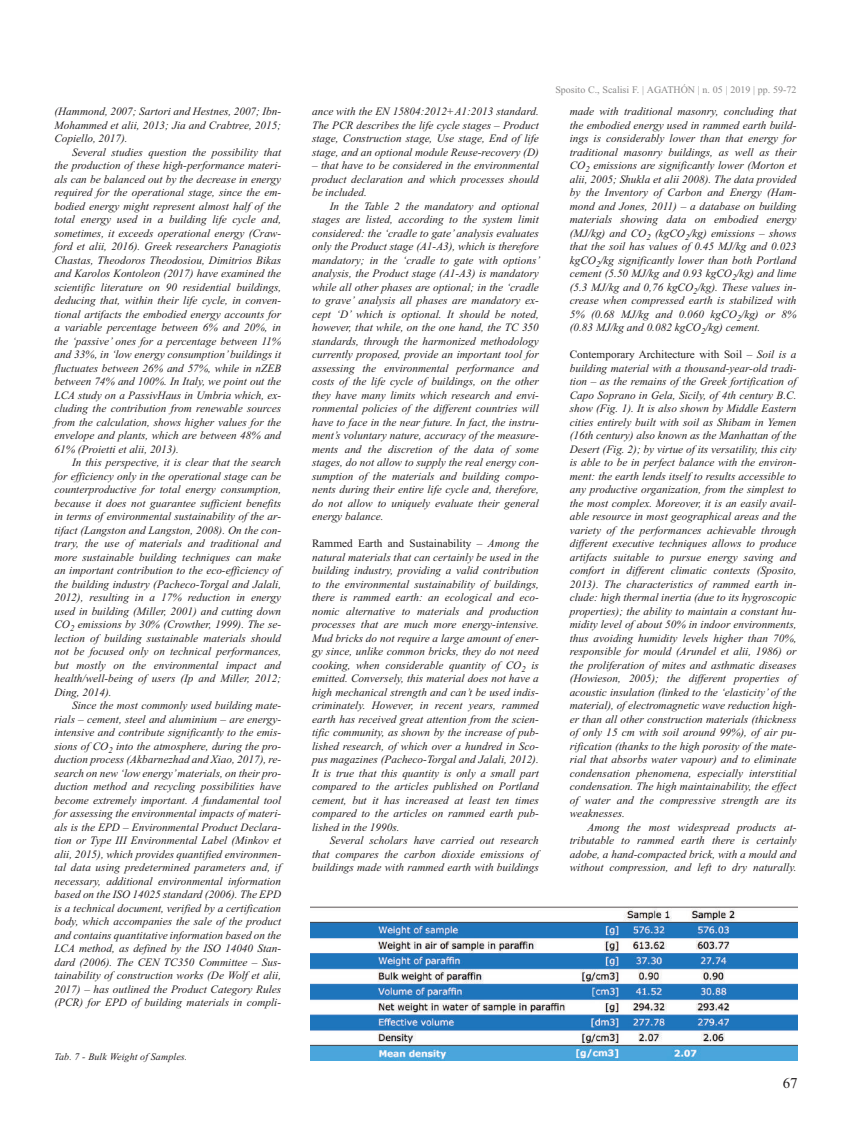
<style>
.page{position:relative;width:851px;height:1134px;background:#fff}
.page>*{position:absolute;margin:0;border:0;box-sizing:border-box;transform-origin:0 0}
.t1{font:15px "Times New Roman";color:#231f20}
.t2{font:italic 11.25px/13.5px "Times New Roman";color:#231f20;text-align:justify}
.t3{font:10px "Times New Roman";color:#8a8989}
.t4{font:italic 10px "Times New Roman";letter-spacing:.01em;color:#231f20}
.s1{font-style:normal}
</style>
<div class="page">
<img style="left:311px;top:907px;width:486px;height:153px">
<p class="t2" style="left:54px;top:105px;width:228px">(Hammond, 2007; Sartori and Hestnes, 2007; Ibn-Mohammed et alii, 2013; Jia and Crabtree, 2015; Copiello, 2017).</p>
<p class="t2" style="left:54px;top:145px;width:228px;text-indent:18px">Several studies question the possibility that the production of these high-performance materi&shy;als can be balanced out by the decrease in energy required for the operational stage, since the em&shy;bodied energy might represent almost half of the total energy used in a building life cycle and, sometimes, it exceeds operational energy (Craw&shy;ford et alii, 2016). Greek researchers Panagiotis Chastas, Theodoros Theodosiou, Dimitrios Bikas and Karolos Kontoleon (2017) have examined the scientific literature on 90 residential buildings, deducing that, within their life cycle, in conven&shy;tional artifacts the embodied energy accounts for a variable percentage between 6% and 20%, in the ‘passive’ ones for a percentage between 11% and 33%, in ‘low energy consumption’ buildings it fluctuates between 26% and 57%, while in nZEB between 74% and 100%. In Italy, we point out the LCA study on a PassivHaus in Umbria which, ex&shy;cluding the contribution from renewable sources from the calculation, shows higher values for the envelope and plants, which are between 48% and 61% (Proietti et alii, 2013).</p>
<p class="t2" style="left:54px;top:456px;width:228px;text-indent:18px">In this perspective, it is clear that the search for efficiency only in the operational stage can be counterproductive for total energy consumption, because it does not guarantee sufficient benefits in terms of environmental sustainability of the ar&shy;tifact (Langston and Langston, 2008). On the con&shy;trary, the use of materials and traditional and more sustainable building techniques can make an important contribution to the eco-efficiency of the building industry (Pacheco-Torgal and Jalali, 2012), resulting in a 17% reduction in energy used in building (Miller, 2001) and cutting down CO<sub>2</sub> emissions by 30% (Crowther, 1999). The se&shy;lection of building sustainable materials should not be focused only on technical performances, but mostly on the environmental impact and health/well-being of users (Ip and Miller, 2012; Ding, 2014).</p>
<p class="t2" style="left:54px;top:699px;width:228px;text-indent:18px">Since the most commonly used building mate&shy;rials – cement, steel and aluminium – are energy&shy;intensive and contribute significantly to the emis&shy;sions of CO<sub>2</sub> into the atmosphere, during the pro&shy;duction process (Akbarnezhad and Xiao, 2017), re&shy;search on new ‘low energy’materials, on their pro&shy;duction method and recycling possibilities have become extremely important. A fundamental tool for assessing the environmental impacts of materi&shy;als is the EPD – Environmental Product Declara&shy;tion or Type III Environmental Label (Minkov et alii, 2015), which provides quantified environmen&shy;tal data using predetermined parameters and, if necessary, additional environmental information based on the ISO 14025 standard (2006). The EPD is a technical document, verified by a certification body, which accompanies the sale of the product and contains quantitative information based on the LCA method, as defined by the ISO 14040 Stan&shy;dard (2006). The CEN TC350 Committee – Sus&shy;tainability of construction works (De Wolf et alii, 2017) – has outlined the Product Category Rules (PCR) for EPD of building materials in compli-</p>
<p class="t4" style="left:54px;top:1051px;width:134px">Tab. 7 - Bulk Weight of Samples.</p>
<p class="t2" style="left:312px;top:105px;width:228px">ance with the EN 15804:2012+A1:2013 standard.<br>The PCR describes the life cycle stages – Product stage, Construction stage, Use stage, End of life stage, and an optional module Reuse-recovery (D)</p>
<p class="t2" style="left:312px;top:159px;width:228px">– that have to be considered in the environmental product declaration and which processes should be included.</p>
<p class="t2" style="left:312px;top:199px;width:229px;text-indent:18px">In the Table 2 the mandatory and optional stages are listed, according to the system limit considered: the ‘cradle to gate’ analysis evaluates only the Product stage (A1-A3), which is therefore mandatory; in the ‘cradle to gate with options’ analysis, the Product stage (A1-A3) is mandatory while all other phases are optional; in the ‘cradle to grave’ analysis all phases are mandatory ex&shy;cept ‘D’ which is optional. It should be noted, however, that while, on the one hand, the TC 350 standards, through the harmonized methodology currently proposed, provide an important tool for assessing the environmental performance and costs of the life cycle of buildings, on the other they have many limits which research and envi&shy;ronmental policies of the different countries will have to face in the near future. In fact, the instru&shy;ment’s voluntary nature, accuracy of the measure&shy;ments and the discretion of the data of some stages, do not allow to supply the real energy con&shy;sumption of the materials and building compo&shy;nents during their entire life cycle and, therefore, do not allow to uniquely evaluate their general energy balance.</p>
<p class="t2" style="left:312px;top:537px;width:228px"><span class="s1">Rammed Earth and Sustainability –</span> Among the natural materials that can certainly be used in the building industry, providing a valid contribution to the environmental sustainability of buildings, there is rammed earth: an ecological and eco&shy;nomic alternative to materials and production processes that are much more energy-intensive.<br>Mud bricks do not require a large amount of ener&shy;gy since, unlike common bricks, they do not need cooking, when considerable quantity of CO<sub>2</sub> is emitted. Conversely, this material does not have a high mechanical strength and can’t be used indis&shy;criminately. However, in recent years, rammed earth has received great attention from the scien&shy;tific community, as shown by the increase of pub&shy;lished research, of which over a hundred in Sco&shy;pus magazines (Pacheco-Torgal and Jalali, 2012).<br>It is true that this quantity is only a small part compared to the articles published on Portland cement, but it has increased at least ten times compared to the articles on rammed earth pub&shy;lished in the 1990s.</p>
<p class="t2" style="left:312px;top:834px;width:228px;text-indent:18px">Several scholars have carried out research that compares the carbon dioxide emissions of buildings made with rammed earth with buildings</p>
<p class="t3" style="left:555px;top:84px;width:243px">Sposito C., Scalisi F. | AGATHÓN | n. 05 | 2019 | pp. 59-72</p>
<p class="t2" style="left:569px;top:105px;width:228px">made with traditional masonry, concluding that the embodied energy used in rammed earth build&shy;ings is considerably lower than that energy for traditional masonry buildings, as well as their CO<sub>2</sub> emissions are significantly lower (Morton et alii, 2005; Shukla et alii 2008). The data provided by the Inventory of Carbon and Energy (Ham&shy;mond and Jones, 2011) – a database on building materials showing data on embodied energy (MJ/kg) and CO<sub>2</sub> (kgCO<sub>2</sub>/kg) emissions – shows that the soil has values of 0.45 MJ/kg and 0.023 kgCO<sub>2</sub>/kg significantly lower than both Portland cement (5.50 MJ/kg and 0.93 kgCO<sub>2</sub>/kg) and lime (5.3 MJ/kg and 0,76 kgCO<sub>2</sub>/kg). These values in&shy;crease when compressed earth is stabilized with 5% (0.68 MJ/kg and 0.060 kgCO<sub>2</sub>/kg) or 8% (0.83 MJ/kg and 0.082 kgCO<sub>2</sub>/kg) cement.</p>
<p class="t2" style="left:569px;top:348px;width:228px"><span class="s1">Contemporary Architecture with Soil –</span> Soil is a building material with a thousand-year-old tradi&shy;tion – as the remains of the Greek fortification of Capo Soprano in Gela, Sicily, of 4th century B.C. show (Fig. 1). It is also shown by Middle Eastern cities entirely built with soil as Shibam in Yemen (16th century) also known as the Manhattan of the Desert (Fig. 2); by virtue of its versatility, this city is able to be in perfect balance with the environ&shy;ment: the earth lends itself to results accessible to any productive organization, from the simplest to the most complex. Moreover, it is an easily avail&shy;able resource in most geographical areas and the variety of the performances achievable through different executive techniques allows to produce artifacts suitable to pursue energy saving and comfort in different climatic contexts (Sposito, 2013). The characteristics of rammed earth in&shy;clude: high thermal inertia (due to its hygroscopic properties); the ability to maintain a constant hu&shy;midity level of about 50% in indoor environments, thus avoiding humidity levels higher than 70%, responsible for mould (Arundel et alii, 1986) or the proliferation of mites and asthmatic diseases (Howieson, 2005); the different properties of acoustic insulation (linked to the ‘elasticity’ of the material), of electromagnetic wave reduction high&shy;er than all other construction materials (thickness of only 15 cm with soil around 99%), of air pu&shy;rification (thanks to the high porosity of the mate&shy;rial that absorbs water vapour) and to eliminate condensation phenomena, especially interstitial condensation. The high maintainability, the effect of water and the compressive strength are its weaknesses.</p>
<p class="t2" style="left:569px;top:820px;width:228px;text-indent:18px">Among the most widespread products at&shy;tributable to rammed earth there is certainly adobe, a hand-compacted brick, with a mould and without compression, and left to dry naturally.</p>
<h1 class="t1" style="left:782px;top:1074px;width:16px">67</h1>
</div>
